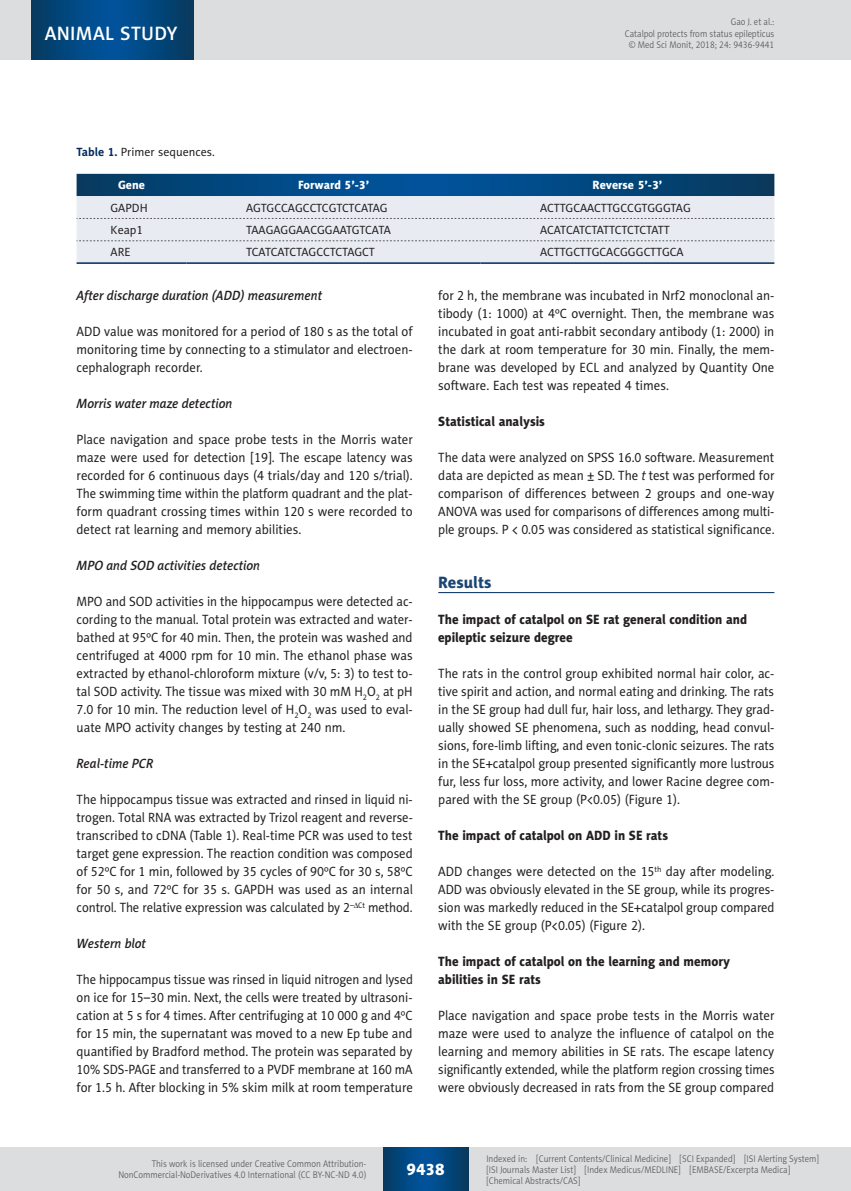
<style>
.page{position:relative;width:851px;height:1191px;background:#fff}
.page>*{position:absolute;margin:0;border:0;box-sizing:border-box;transform-origin:0 0}
.t1{font:19.5px "Naomi Sans EFN Medium";letter-spacing:.015em;color:#fff}
.MSM_Headline_1{font:16.5px "Naomi Sans EFN Heavy";color:#1a4574}
.t2{font:16.5px "Naomi Sans EFN Heavy";color:#fff}
.MSM_Body{font:13.5px/18px "Naomi Sans EFN";color:#231f20;text-align:justify;scale:.95 1}
.MSM_Body-2{font:13.5px/18px "Naomi Sans EFN";color:#231f20;text-align:justify;scale:.94 1}
.MSM_Body-3{font:13.5px/18px "Naomi Sans EFN";color:#231f20;text-align:justify;scale:.93 1}
.MSM_Headline_2{font:13.5px/18px "Naomi Sans EFN Heavy";color:#231f20;scale:.95 1}
.MSM_Headline_3{font:italic 13.5px "Naomi Sans EFN Medium";color:#231f20;scale:.95 1}
.MSM_Tabela_zawartosc{font:12px "Naomi Sans EFN";letter-spacing:-.015em;color:#231f20}
.MSM_Tabela_Head{font:12px "Naomi Sans EFN Heavy";color:#fff}
.MSM_Tabela_tytul{font:12px "Naomi Sans EFN";color:#231f20}
.MSM_pagina_sygnatura{font:9.75px/11.2px "Naomi Sans EFN Light";color:#57585a;scale:.9 1}
.MSM_pagina_zywa{font:9.75px/11.2px "Naomi Sans EFN Light";color:#57585a;text-align:right;scale:.9 1}
.s1{font-weight:700;color:#00295c}
.s2{font-style:italic}
</style>
<div class="page">
<hr style="left:438px;top:592px;width:336px;height:1px;background:#00295c">
<svg style="left:77px;top:174px;width:697px;height:22px;background:#02477e"></svg>
<div style="left:77px;top:196px;width:697px;height:66px;background:#e8ebf2"></div>
<svg style="left:77px;top:218px;width:697px;height:1px"></svg>
<svg style="left:77px;top:240px;width:697px;height:1px"></svg>
<hr style="left:77px;top:262px;width:109px;height:2px;background:#00295c">
<hr style="left:186px;top:262px;width:294px;height:2px;background:#00295c">
<hr style="left:480px;top:262px;width:294px;height:2px;background:#00295c">
<div style="left:0;top:1148px;width:850px;height:43px;background:#dcdddf"></div>
<svg style="left:383px;top:1147px;width:85px;height:43px;background:#02477e"></svg>
<div style="left:0;top:0;width:850px;height:60px;background:#dcdddf"></div>
<hr style="left:850px;top:0;width:1px;height:60px;background:#dcdddf">
<svg style="left:32px;top:0;width:161px;height:60px;background:#02477f"></svg>
<h1 class="t1" style="left:45px;top:22px;width:134px">ANIMAL STUDY</h1>
<p class="MSM_Tabela_tytul" style="left:77px;top:145px;width:140px"><span class="s1">Table 1.</span> Primer sequences.</p>
<p class="MSM_pagina_zywa" style="left:624px;top:16px;width:167px">Gao J. et al.:<br>Catalpol protects from status epilepticus</p>
<p class="MSM_pagina_sygnatura" style="left:628px;top:39px;width:163px">© Med Sci Monit, 2018; 24: 9436-9441</p>
<p class="MSM_Tabela_Head" style="left:118px;top:178px;width:28px">Gene</p>
<p class="MSM_Tabela_Head" style="left:298px;top:178px;width:73px">Forward 5’-3’</p>
<p class="MSM_Tabela_Head" style="left:592px;top:178px;width:71px">Reverse 5’-3’</p>
<p class="MSM_Tabela_zawartosc" style="left:111px;top:201px;width:39px">GAPDH</p>
<p class="MSM_Tabela_zawartosc" style="left:246px;top:201px;width:143px">AGTGCCAGCCTCGTCTCATAG</p>
<p class="MSM_Tabela_zawartosc" style="left:540px;top:201px;width:152px">ACTTGCAACTTGCCGTGGGTAG</p>
<p class="MSM_Tabela_zawartosc" style="left:111px;top:223px;width:34px">Keap1</p>
<p class="MSM_Tabela_zawartosc" style="left:246px;top:223px;width:146px">TAAGAGGAACGGAATGTCATA</p>
<p class="MSM_Tabela_zawartosc" style="left:540px;top:223px;width:131px">ACATCATCTATTCTCTCTATT</p>
<p class="MSM_Tabela_zawartosc" style="left:111px;top:245px;width:21px">ARE</p>
<p class="MSM_Tabela_zawartosc" style="left:246px;top:245px;width:130px">TCATCATCTAGCCTCTAGCT</p>
<p class="MSM_Tabela_zawartosc" style="left:540px;top:245px;width:145px">ACTTGCTTGCACGGGCTTGCA</p>
<p class="MSM_Headline_3" style="left:77px;top:288px;width:260px">After discharge duration (ADD) measurement</p>
<p class="MSM_Body" style="left:77px;top:322px;width:355px">ADD value was monitored for a period of 180 s as the total of monitoring time by connecting to a stimulator and electroen&shy;cephalograph recorder.</p>
<p class="MSM_Headline_3" style="left:77px;top:396px;width:165px">Morris water maze detection</p>
<p class="MSM_Body" style="left:77px;top:430px;width:355px">Place navigation and space probe tests in the Morris water maze were used for detection [19]. The escape latency was recorded for 6 continuous days (4 trials/day and 120 s/trial).<br>The swimming time within the platform quadrant and the plat&shy;form quadrant crossing times within 120 s were recorded to detect rat learning and memory abilities.</p>
<p class="MSM_Headline_3" style="left:77px;top:558px;width:195px">MPO and SOD activities detection</p>
<p class="MSM_Body-2" style="left:77px;top:592px;width:359px">MPO and SOD activities in the hippocampus were detected ac&shy;cording to the manual. Total protein was extracted and water&shy;bathed at 95ºC for 40 min. Then, the protein was washed and centrifuged at 4000 rpm for 10 min. The ethanol phase was extracted by ethanol-chloroform mixture (v/v, 5: 3) to test to&shy;tal SOD activity. The tissue was mixed with 30 mM H<sub>2</sub>O<sub>2</sub> at pH 7.0 for 10 min. The reduction level of H<sub>2</sub>O<sub>2</sub> was used to eval&shy;uate MPO activity changes by testing at 240 nm.</p>
<p class="MSM_Headline_3" style="left:77px;top:756px;width:82px">Real-time PCR</p>
<p class="MSM_Body-2" style="left:77px;top:790px;width:359px">The hippocampus tissue was extracted and rinsed in liquid ni&shy;trogen. Total RNA was extracted by Trizol reagent and reverse&shy;transcribed to cDNA (Table 1). Real-time PCR was used to test target gene expression. The reaction condition was composed of 52ºC for 1 min, followed by 35 cycles of 90ºC for 30 s, 58ºC for 50 s, and 72ºC for 35 s. GAPDH was used as an internal control. The relative expression was calculated by 2<sup>–</sup><sup>D</sup><sup>Ct</sup> method.</p>
<p class="MSM_Headline_3" style="left:77px;top:936px;width:75px">Western blot</p>
<p class="MSM_Body-3" style="left:77px;top:970px;width:363px">The hippocampus tissue was rinsed in liquid nitrogen and lysed on ice for 15–30 min. Next, the cells were treated by ultrasoni&shy;cation at 5 s for 4 times. After centrifuging at 10 000 g and 4ºC for 15 min, the supernatant was moved to a new Ep tube and quantified by Bradford method. The protein was separated by 10% SDS-PAGE and transferred to a PVDF membrane at 160 mA for 1.5 h. After blocking in 5% skim milk at room temperature</p>
<p class="MSM_Body" style="left:438px;top:286px;width:355px">for 2 h, the membrane was incubated in Nrf2 monoclonal an&shy;tibody (1: 1000) at 4ºC overnight. Then, the membrane was incubated in goat anti-rabbit secondary antibody (1: 2000) in the dark at room temperature for 30 min. Finally, the mem&shy;brane was developed by ECL and analyzed by Quantity One software. Each test was repeated 4 times.</p>
<p class="MSM_Headline_2" style="left:438px;top:412px;width:114px">Statistical analysis</p>
<p class="MSM_Body" style="left:438px;top:448px;width:355px">The data were analyzed on SPSS 16.0 software. Measurement data are depicted as mean ± SD. The <span class="s2">t</span> test was performed for comparison of differences between 2 groups and one-way ANOVA was used for comparisons of differences among multi&shy;ple groups. P &lt; 0.05 was considered as statistical significance.</p>
<p class="MSM_Headline_1" style="left:438px;top:572px;width:55px">Results</p>
<p class="MSM_Headline_2" style="left:438px;top:610px;width:326px">The impact of catalpol on SE rat general condition and epileptic seizure degree</p>
<p class="MSM_Body" style="left:438px;top:664px;width:355px">The rats in the control group exhibited normal hair color, ac&shy;tive spirit and action, and normal eating and drinking. The rats in the SE group had dull fur, hair loss, and lethargy. They grad&shy;ually showed SE phenomena, such as nodding, head convul&shy;sions, fore-limb lifting, and even tonic-clonic seizures. The rats in the SE+catalpol group presented significantly more lustrous fur, less fur loss, more activity, and lower Racine degree com&shy;pared with the SE group (P&lt;0.05) (Figure 1).</p>
<p class="MSM_Headline_2" style="left:438px;top:826px;width:243px">The impact of catalpol on ADD in SE rats</p>
<p class="MSM_Body" style="left:438px;top:862px;width:355px">ADD changes were detected on the 15<sup>th</sup> day after modeling.<br>ADD was obviously elevated in the SE group, while its progres&shy;sion was markedly reduced in the SE+catalpol group compared with the SE group (P&lt;0.05) (Figure 2).</p>
<p class="MSM_Headline_2" style="left:438px;top:952px;width:308px">The impact of catalpol on the learning and memory abilities in SE rats</p>
<p class="MSM_Body" style="left:438px;top:1006px;width:355px">Place navigation and space probe tests in the Morris water maze were used to analyze the influence of catalpol on the learning and memory abilities in SE rats. The escape latency significantly extended, while the platform region crossing times were obviously decreased in rats from the SE group compared</p>
<p class="MSM_pagina_sygnatura" style="left:118px;top:1158px;width:277px;text-align:right">This work is licensed under Creative Common Attribution-<br>NonCommercial-NoDerivatives 4.0 International (CC BY-NC-ND 4.0)</p>
<p class="t2" style="left:406px;top:1159px;width:40px">9438</p>
<p class="MSM_pagina_sygnatura" style="left:486px;top:1152px;width:371px">Indexed in: [Current Contents/Clinical Medicine] [SCI Expanded] [ISI Alerting System] [ISI Journals Master List] [Index Medicus/MEDLINE] [EMBASE/Excerpta Medica] [Chemical Abstracts/CAS]</p>
</div>
